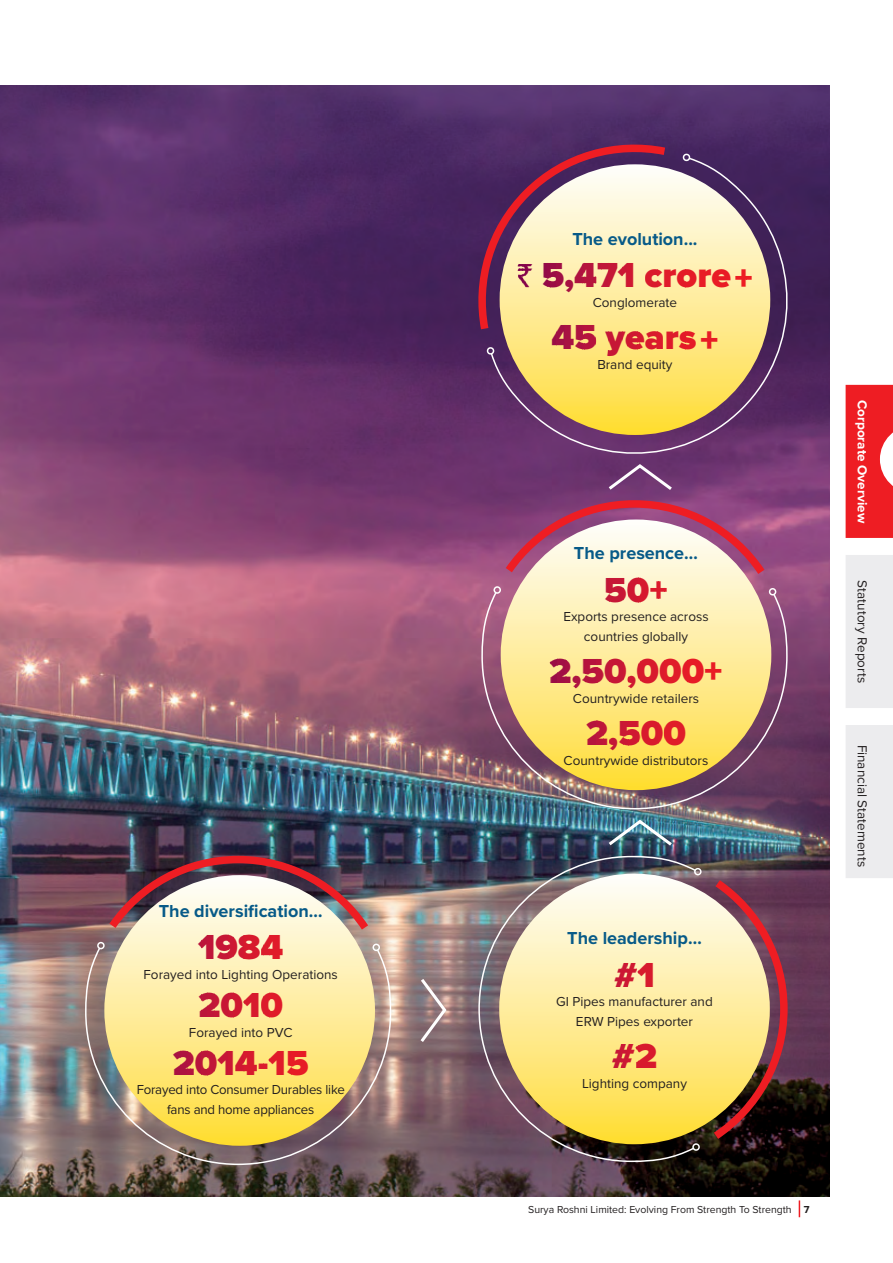
<style>
.page{position:relative;width:893px;height:1263px;background:#fff}
.page>*{position:absolute;margin:0;border:0;box-sizing:border-box;transform-origin:0 0}
.t1{font:900 36px "Proxima Nova";color:#970a46}
.t2{font:900 36px "Proxima Nova";color:#b8153c}
.t3{font:900 36px "Proxima Nova";color:#9b0d45}
.t4{font:900 36px "Proxima Nova";color:#a91242}
.t5{font:900 36px "Proxima Nova";color:#b6143d}
.t6{font:900 36px "Proxima Nova";color:#c71736}
.t7{font:900 36px "Proxima Nova";color:#c11739}
.t8{font:33px "Rupee";color:#7d014b}
.t9{font:700 18px "Proxima Nova";color:#075a88}
.t10{font:13.5px/19.5px "Proxima Nova";color:#231f20;text-align:center}
.t11{font:700 13.5px "Proxima Nova";color:#fff}
.t12{font:10.5px "Proxima Nova";color:#231f20}
.t13{font:700 10.5px "Proxima Nova";color:#231f20}
.s1{color:#c61736}
.s2{color:#d11931}
.s3{color:#da1b2d}
.s4{color:#c71735}
.s5{color:#d3192f}
.s6{color:#b7143c}
.s7{color:#c71736}
.s8{color:#d01831}
.s9{color:#dc1b2c}
.s10{color:#e41b28}
.s11{font-family:"Proxima Nova";font-weight:900;font-size:36px;color:#930a48}
.s12{font-family:"Proxima Nova";font-weight:900;font-size:36px;color:#a81242}
.s13{font-family:"Proxima Nova";font-weight:900;font-size:36px;color:#ae1340}
.s14{font-family:"Proxima Nova";font-weight:900;font-size:36px;color:#bd163a}
.s15{font-family:"Proxima Nova";font-weight:900;font-size:36px;color:#c81835}
.s16{font-family:"Proxima Nova";font-weight:900;font-size:36px;color:#d91a2d}
.s17{font-family:"Proxima Nova";font-weight:900;font-size:36px;color:#e01b2a}
.s18{font-family:"Proxima Nova";font-weight:900;font-size:36px;color:#e31a28}
.s19{font-family:"Proxima Nova";font-weight:900;font-size:36px;color:#e81c26}
.s20{font-family:"Proxima Nova";font-weight:900;font-size:36px;color:#e91c25}
.s21{font-family:"Proxima Nova";font-weight:900;font-size:36px;color:#ed1c23}
.s22{color:#ae1340}
.s23{color:#c11738}
.s24{color:#cc1834}
.s25{color:#d91a2d}
.s26{color:#de1b2b}
.s27{color:#e31a28}
.s28{color:#e81c26}
.s29{color:#cc1933}
.s30{color:#da1a2c}
.s31{color:#aa1241}
.s32{color:#b0133f}
.s33{color:#c11739}
.s34{color:#d21930}
.s35{color:#e91c25}
.s36{color:#c21738}
.s37{color:#c81835}
.s38{color:#d81a2d}
</style>
<div class="page">
<img style="left:0;top:85px;width:829px;height:1112px">
<div style="left:104px;top:875px;width:271px;height:271px;background:#fef6cd;border-radius:50%"></div>
<img style="left:102px;top:852px;width:273px;height:86px">
<svg style="left:84px;top:946px;width:308px;height:220px;background:#d9c484"></svg>
<div style="left:97px;top:942px;width:8px;height:7px;border:2px solid #fff;border-radius:50%"></div>
<div style="left:372px;top:944px;width:8px;height:7px;border:2px solid #fff;border-radius:50%"></div>
<svg style="left:499px;top:874px;width:271px;height:270px;background:#feec9c"></svg>
<svg style="left:706px;top:873px;width:85px;height:273px;background:#ad8466"></svg>
<svg style="left:478px;top:855px;width:219px;height:308px;background:#cab987"></svg>
<div style="left:694px;top:868px;width:8px;height:7px;border:2px solid #fff;border-radius:50%"></div>
<div style="left:692px;top:1143px;width:8px;height:8px;border:2px solid #fff;border-radius:50%"></div>
<div style="left:501px;top:519px;width:270px;height:271px;background:#fef6cd;border-radius:50%"></div>
<svg style="left:481px;top:591px;width:307px;height:219px;background:#d4b983"></svg>
<div style="left:493px;top:586px;width:8px;height:8px;border:2px solid #fff;border-radius:50%"></div>
<div style="left:769px;top:588px;width:7px;height:7px;border:2px solid #fff;border-radius:50%"></div>
<svg style="left:476px;top:142px;width:197px;height:195px;background:#6d2553"></svg>
<svg style="left:490px;top:156px;width:314px;height:314px;background:#bda086"></svg>
<svg style="left:485px;top:345px;width:11px;height:10px"></svg>
<svg style="left:681px;top:152px;width:11px;height:10px"></svg>
<svg style="left:418px;top:975px;width:30px;height:70px;background:#9c8789"></svg>
<img style="left:605px;top:818px;width:70px;height:30px">
<svg style="left:498px;top:462px;width:274px;height:120px;background:#af7794"></svg>
<svg style="left:799px;top:1200px;width:1px;height:17px"></svg>
<div style="left:846px;top:555px;width:47px;height:323px;background:#ececee"></div>
<svg style="left:846px;top:385px;width:47px;height:153px;background:#ef2c31"></svg>
<h3 class="t9" style="left:159px;top:904px;width:165px">The diversification…</h3>
<h1 class="t2" style="left:198px;top:934px;width:87px">1<span class="s1">9</span><span class="s2">8</span><span class="s3">4</span></h1>
<p class="t10" style="left:144px;top:966px;width:196px">Forayed into Lighting Operations</p>
<h1 class="t2" style="left:198px;top:991px;width:86px">2<span class="s4">0</span><span class="s5">1</span><span class="s3">0</span></h1>
<p class="t10" style="left:189px;top:1024px;width:105px">Forayed into PVC</p>
<h1 class="t4" style="left:173px;top:1049px;width:137px">2<span class="s6">0</span><span class="s7">1</span><span class="s8">4</span><span class="s3">-</span><span class="s9">1</span><span class="s10">5</span></h1>
<p class="t10" style="left:137px;top:1081px;width:210px">Forayed into Consumer Durables like fans and home appliances</p>
<h3 class="t9" style="left:572px;top:232px;width:127px">The evolution...</h3>
<h2 class="t8" style="left:517px;top:260px;width:237px">` <span class="s11">5</span><span class="s12">,</span><span class="s13">4</span><span class="s14">7</span><span class="s15">1</span> <span class="s16">c</span><span class="s17">r</span><span class="s18">o</span><span class="s19">r</span><span class="s20">e</span><span class="s21">+</span></h2>
<p class="t10" style="left:593px;top:294px;width:86px">Conglomerate</p>
<h1 class="t3" style="left:551px;top:324px;width:169px">4<span class="s22">5</span> <span class="s23">y</span><span class="s24">e</span><span class="s25">a</span><span class="s26">r</span><span class="s27">s</span><span class="s28">+</span></h1>
<p class="t10" style="left:597px;top:356px;width:77px">Brand equity</p>
<h3 class="t9" style="left:574px;top:546px;width:126px">The presence…</h3>
<h1 class="t7" style="left:604px;top:576px;width:65px">5<span class="s29">0</span><span class="s30">+</span></h1>
<p class="t10" style="left:563px;top:608px;width:147px">Exports presence across countries globally</p>
<h1 class="t1" style="left:549px;top:657px;width:175px">2<span class="s31">,</span><span class="s32">5</span><span class="s33">0</span><span class="s29">,</span><span class="s34">0</span><span class="s9">0</span><span class="s10">0</span><span class="s35">+</span></h1>
<p class="t10" style="left:573px;top:690px;width:128px">Countrywide retailers</p>
<h1 class="t5" style="left:586px;top:719px;width:101px">2<span class="s36">,</span><span class="s37">5</span><span class="s38">0</span><span class="s9">0</span></h1>
<p class="t10" style="left:564px;top:752px;width:146px">Countrywide distributors</p>
<h3 class="t9" style="left:567px;top:931px;width:136px">The leadership…</h3>
<h1 class="t6" style="left:614px;top:961px;width:42px">#<span class="s5">1</span></h1>
<p class="t10" style="left:556px;top:993px;width:158px">GI Pipes manufacturer and<br>ERW Pipes exporter</p>
<h1 class="t6" style="left:612px;top:1043px;width:47px">#<span class="s34">2</span></h1>
<p class="t10" style="left:582px;top:1075px;width:107px">Lighting company</p>
<p class="t11" style="left:867px;top:400px;width:124px;rotate:90deg">Corporate Overview</p>
<p class="t10" style="left:871px;top:580px;width:104px;rotate:90deg">Statutory Reports</p>
<p class="t10" style="left:871px;top:744px;width:124px;rotate:90deg">Financial Statements</p>
<p class="t12" style="left:528px;top:1206px;width:265px">Surya Roshni Limited: Evolving From Strength To Strength</p>
<p class="t13" style="left:804px;top:1205px;width:7px">7</p>
</div>
